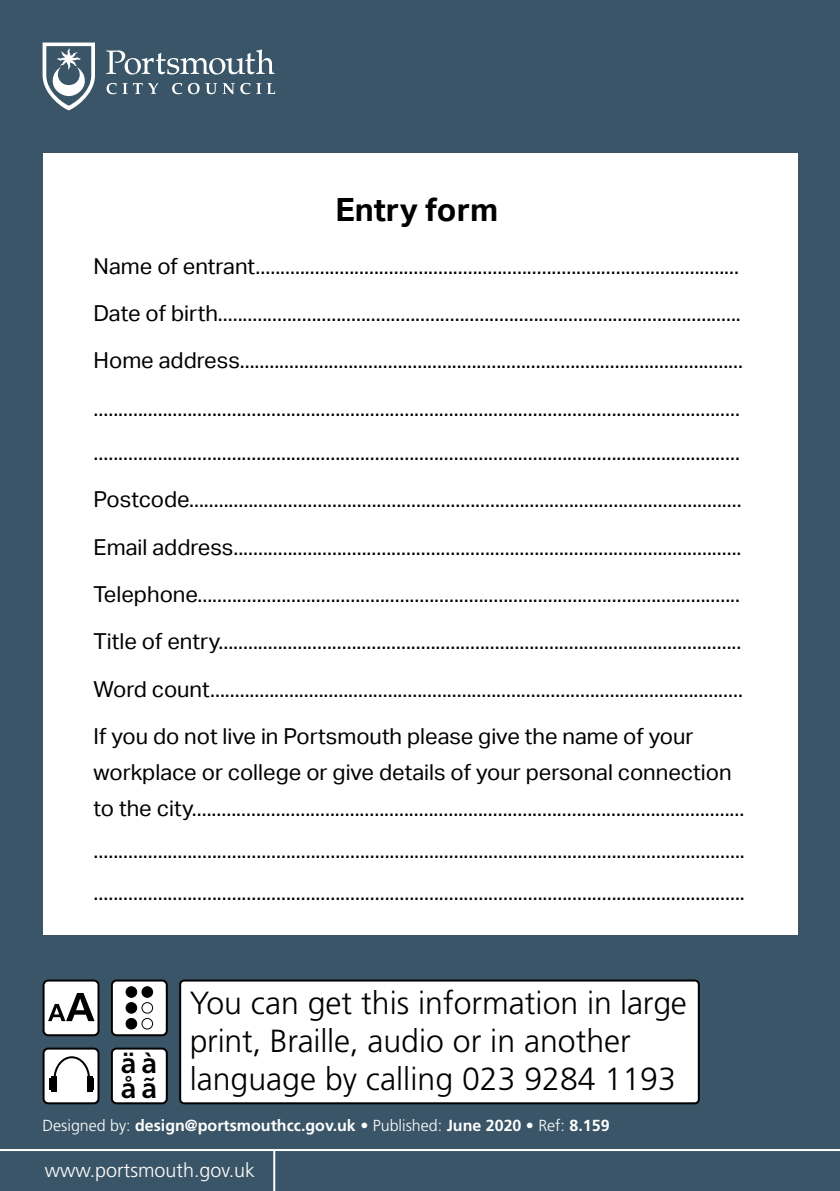
<style>
.page{position:relative;width:840px;height:1191px;background:#fff}
.page>*{position:absolute;margin:0;border:0;box-sizing:border-box;transform-origin:0 0}
.t1{font:300 32px/38px "Frutiger";color:#000}
.t2{font:700 32px "Aktiv Grotesk";color:#000}
.t3{font:700 28px/24.8px "Frutiger";color:#000}
.t4{font:22px/47.4px "Aktiv Grotesk";color:#000}
.t5{font:300 19.8px "Frutiger";color:#fff}
.t6{font:700 16px "Frutiger";color:#fff}
.s1{font-weight:300}
</style>
<div class="page">
<div style="left:0;top:0;width:839px;height:1191px;background:#3a5567"></div>
<svg style="left:43px;top:43px;width:52px;height:67px"></svg>
<svg style="left:106px;top:49px;width:168px;height:26px"></svg>
<svg style="left:106px;top:83px;width:21px;height:11px"></svg>
<svg style="left:133px;top:83px;width:25px;height:11px"></svg>
<svg style="left:172px;top:83px;width:10px;height:11px"></svg>
<svg style="left:188px;top:83px;width:11px;height:11px"></svg>
<svg style="left:205px;top:83px;width:29px;height:11px"></svg>
<svg style="left:240px;top:83px;width:10px;height:11px"></svg>
<svg style="left:256px;top:83px;width:19px;height:11px"></svg>
<hr style="left:0;top:1149px;width:839px;height:2px;background:#fff">
<hr style="left:273px;top:1149px;width:2px;height:42px;background:#fff">
<div style="left:180px;top:980px;width:518px;height:123px;background:#fff;border-radius:4px"></div>
<div style="left:179px;top:979px;width:520px;height:125px;border:2px solid #000;border-radius:4px"></div>
<div style="left:44px;top:980px;width:54px;height:55px;background:#fff;border-radius:5px"></div>
<div style="left:43px;top:979px;width:56px;height:57px;border:2px solid #000;border-radius:5px"></div>
<svg style="left:48px;top:993px;width:46px;height:28px"></svg>
<div style="left:112px;top:980px;width:55px;height:55px;background:#fff;border-radius:5px"></div>
<div style="left:111px;top:979px;width:57px;height:57px;border:2px solid #000;border-radius:5px"></div>
<div style="left:126px;top:986px;width:11px;height:11px;background:#000;border-radius:50%"></div>
<div style="left:125px;top:986px;width:12px;height:11px;border:1px solid #000;border-radius:50%"></div>
<div style="left:126px;top:1002px;width:11px;height:11px;background:#000;border-radius:50%"></div>
<div style="left:125px;top:1002px;width:12px;height:11px;border:1px solid #000;border-radius:50%"></div>
<div style="left:126px;top:1018px;width:11px;height:11px;background:#000;border-radius:50%"></div>
<div style="left:125px;top:1018px;width:12px;height:11px;border:1px solid #000;border-radius:50%"></div>
<div style="left:142px;top:986px;width:10px;height:11px;background:#000;border-radius:50%"></div>
<div style="left:141px;top:986px;width:12px;height:11px;border:1px solid #000;border-radius:50%"></div>
<div style="left:141px;top:1002px;width:12px;height:11px;border:1px solid #000;border-radius:50%"></div>
<div style="left:141px;top:1018px;width:12px;height:11px;border:1px solid #000;border-radius:50%"></div>
<div style="left:44px;top:1048px;width:54px;height:55px;background:#fff;border-radius:5px"></div>
<div style="left:43px;top:1047px;width:56px;height:57px;border:2px solid #000;border-radius:5px"></div>
<svg style="left:53px;top:1056px;width:37px;height:20px"></svg>
<div style="left:51px;top:1076px;width:6px;height:15px;background:#000"></div>
<div style="left:49px;top:1078px;width:6px;height:11px;background:#000"></div>
<div style="left:87px;top:1076px;width:6px;height:15px;background:#000"></div>
<div style="left:88px;top:1078px;width:6px;height:11px;background:#000"></div>
<div style="left:112px;top:1048px;width:55px;height:55px;background:#fff;border-radius:5px"></div>
<div style="left:111px;top:1047px;width:57px;height:57px;border:2px solid #000;border-radius:5px"></div>
<div style="left:43px;top:154px;width:754px;height:780px;background:#fff"></div>
<h1 class="t2" style="left:335px;top:192px;width:164px">Entry form</h1>
<p class="t4" style="left:94px;top:242px;width:650px">Name of entrant..................................................................................................<br>Date of birth..........................................................................................................<br>Home address...................................................................................................... ...................................................................................................................................</p>
<p class="t4" style="left:94px;top:428px;width:650px">...................................................................................................................................<br>Postcode................................................................................................................<br>Email address.......................................................................................................<br>Telephone..............................................................................................................<br>Title of entry..........................................................................................................<br>Word count............................................................................................................<br>If you do not live in Portsmouth please give the name of your</p>
<p class="t4" style="left:94px;top:754px;width:652px;line-height:36px">workplace or college or give details of your personal connection to the city................................................................................................................</p>
<p class="t4" style="left:94px;top:829px;width:652px;line-height:42px">.................................................................................................................................... ....................................................................................................................................</p>
<p class="t3" style="left:121px;top:1051px;width:38px">äà åã</p>
<h1 class="t1" style="left:189px;top:984px;width:498px">You can get this information in large print, Braille, audio or in another language by calling 023 9284 1193</h1>
<p class="t6" style="left:43px;top:1116px;width:568px"><span class="s1">Designed by:</span> design@portsmouthcc.gov.uk • <span class="s1">Published:</span> June 2020 • <span class="s1">Ref:</span> 8.159</p>
<p class="t5" style="left:45px;top:1158px;width:212px">www.portsmouth.gov.uk</p>
</div>
